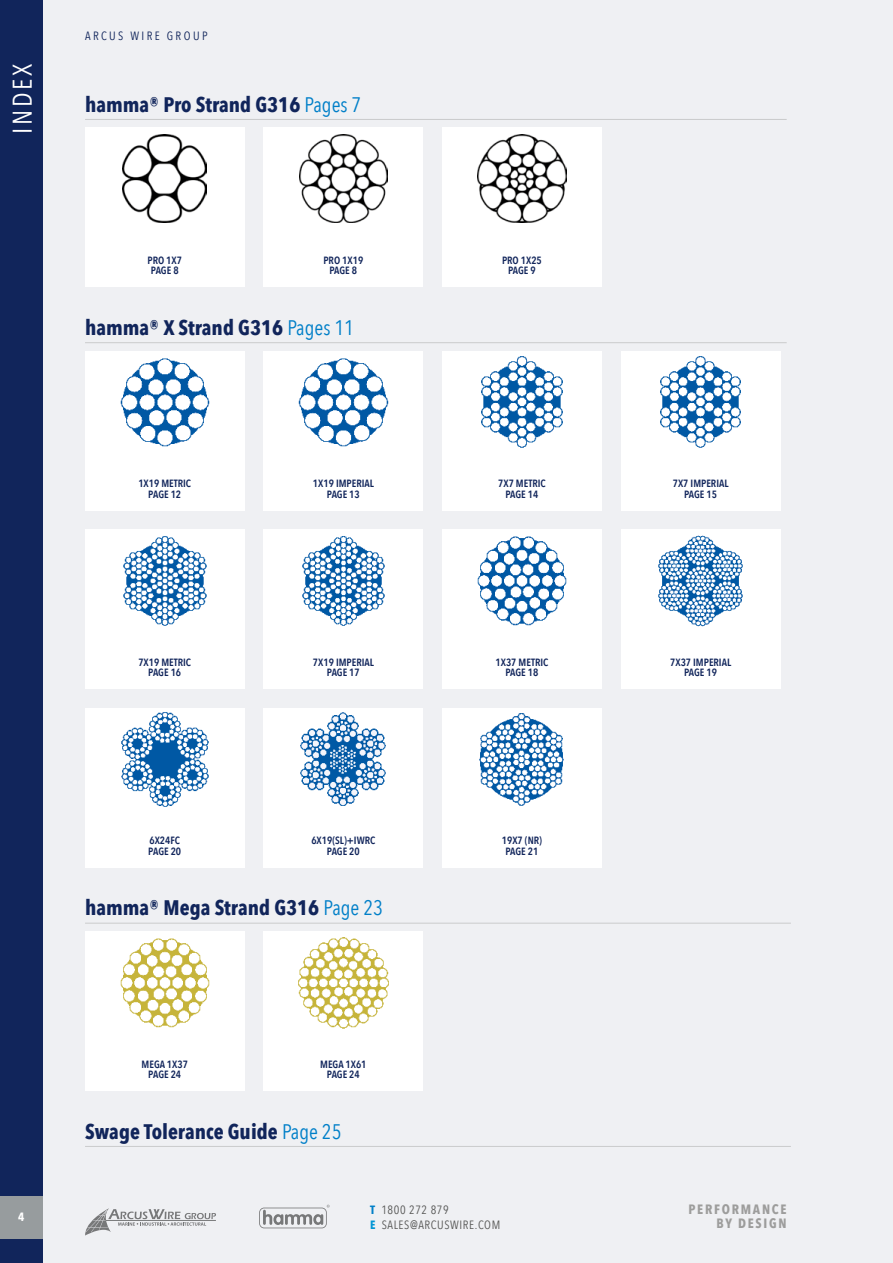
<style>
.page{position:relative;width:893px;height:1263px;background:#eff0f3}
.page>*{position:absolute;margin:0;border:0;box-sizing:border-box;transform-origin:0 0}
.t1{font:27px "Avenir Next Condensed";letter-spacing:.1em;color:#fff}
.t2{font:700 21px "Avenir Next Condensed";color:#11255b}
.t3{font:700 13.5px/13.5px "Avenir Next Condensed";letter-spacing:.13em;color:#9d9d9c;text-align:right}
.t4{font:12px/15px "Avenir Next Condensed";letter-spacing:.05em;color:#575756}
.t5{font:12px "Avenir Next Condensed";letter-spacing:.2em;color:#11255b}
.t6{font:700 12px "Avenir Next Condensed";color:#fff}
.t7{font:600 10.5px/10.5px "Avenir Next Condensed";color:#11255b;text-align:center}
.s1{font-weight:400;color:#007fc8}
.s2{font-weight:700;color:#007fc8}
.s3{font-weight:700;color:#0095d4}
</style>
<div class="page">
<div style="left:0;top:0;width:43px;height:1263px;background:#11255b"></div>
<svg style="left:259px;top:1205px;width:71px;height:23px"></svg>
<svg style="left:85px;top:1208px;width:131px;height:27px"></svg>
<div style="left:0;top:1196px;width:43px;height:43px;background:#979c9e"></div>
<hr style="left:85px;top:119px;width:702px;height:1px;background:#cacbcc">
<div style="left:85px;top:128px;width:159px;height:159px;background:#fff"></div>
<div style="left:85px;top:351px;width:159px;height:159px;background:#fff"></div>
<div style="left:442px;top:529px;width:160px;height:160px;background:#fff"></div>
<div style="left:621px;top:351px;width:159px;height:159px;background:#fff"></div>
<div style="left:264px;top:708px;width:159px;height:159px;background:#fff"></div>
<div style="left:264px;top:128px;width:159px;height:159px;background:#fff"></div>
<div style="left:264px;top:351px;width:159px;height:159px;background:#fff"></div>
<div style="left:621px;top:529px;width:159px;height:160px;background:#fff"></div>
<div style="left:85px;top:529px;width:159px;height:160px;background:#fff"></div>
<div style="left:442px;top:708px;width:160px;height:159px;background:#fff"></div>
<div style="left:442px;top:128px;width:160px;height:159px;background:#fff"></div>
<div style="left:442px;top:351px;width:160px;height:159px;background:#fff"></div>
<div style="left:85px;top:708px;width:159px;height:159px;background:#fff"></div>
<div style="left:264px;top:529px;width:159px;height:160px;background:#fff"></div>
<img style="left:123px;top:135px;width:84px;height:88px">
<img style="left:120px;top:358px;width:90px;height:89px">
<img style="left:477px;top:536px;width:90px;height:90px">
<img style="left:660px;top:356px;width:81px;height:92px">
<img style="left:301px;top:712px;width:85px;height:93px">
<img style="left:299px;top:135px;width:89px;height:88px">
<img style="left:298px;top:358px;width:91px;height:89px">
<img style="left:658px;top:535px;width:85px;height:92px">
<img style="left:123px;top:536px;width:84px;height:90px">
<img style="left:479px;top:713px;width:85px;height:93px">
<img style="left:478px;top:134px;width:88px;height:89px">
<img style="left:481px;top:356px;width:82px;height:92px">
<img style="left:121px;top:712px;width:88px;height:95px">
<img style="left:302px;top:536px;width:83px;height:90px">
<hr style="left:85px;top:342px;width:702px;height:1px;background:#cacbcc">
<div style="left:85px;top:931px;width:159px;height:160px;background:#fff"></div>
<div style="left:264px;top:931px;width:159px;height:160px;background:#fff"></div>
<img style="left:120px;top:938px;width:90px;height:90px">
<img style="left:298px;top:937px;width:91px;height:92px">
<hr style="left:85px;top:923px;width:706px;height:1px;background:#cacbcc">
<hr style="left:85px;top:1146px;width:706px;height:1px;background:#cacbcc">
<h1 class="t1" style="left:-1px;top:134px;width:72px;rotate:-90deg">INDEX</h1>
<p class="t5" style="left:85px;top:26px;width:124px">ARCUS WIRE GROUP</p>
<h2 class="t2" style="left:85px;top:91px;width:278px">hamma® Pro Strand G316 <span class="s1">Pages 7</span></h2>
<p class="t7" style="left:147px;top:255px;width:36px">PRO 1X7<br>PAGE 8</p>
<p class="t7" style="left:323px;top:255px;width:41px">PRO 1X19<br>PAGE 8</p>
<h2 class="t2" style="left:85px;top:315px;width:271px">hamma® X Strand G316 <span class="s1">Pages 11</span></h2>
<p class="t7" style="left:138px;top:478px;width:54px">1X19 METRIC<br>PAGE 12</p>
<p class="t7" style="left:313px;top:478px;width:63px">1X19 IMPERIAL<br>PAGE 13</p>
<p class="t7" style="left:502px;top:255px;width:41px">PRO 1X25<br>PAGE 9</p>
<p class="t7" style="left:498px;top:478px;width:49px">7X7 METRIC<br>PAGE 14</p>
<p class="t7" style="left:673px;top:478px;width:57px">7X7 IMPERIAL<br>PAGE 15</p>
<p class="t7" style="left:138px;top:656px;width:54px">7X19 METRIC<br>PAGE 16</p>
<p class="t7" style="left:313px;top:656px;width:63px">7X19 IMPERIAL<br>PAGE 17</p>
<p class="t7" style="left:496px;top:656px;width:54px">1X37 METRIC<br>PAGE 18</p>
<p class="t7" style="left:670px;top:656px;width:63px">7X37 IMPERIAL<br>PAGE 19</p>
<p class="t6" style="left:18px;top:1209px;width:8px">4</p>
<p class="t7" style="left:148px;top:835px;width:34px;text-align:left">6X24FC<br>PAGE 20</p>
<p class="t7" style="left:311px;top:835px;width:65px">6X19(SL)+IWRC<br>PAGE 20</p>
<h2 class="t2" style="left:85px;top:895px;width:300px">hamma® Mega Strand G316 <span class="s1">Page 23</span></h2>
<p class="t7" style="left:142px;top:1058px;width:48px">MEGA 1X37<br>PAGE 24</p>
<p class="t7" style="left:320px;top:1058px;width:48px">MEGA 1X61<br>PAGE 24</p>
<h2 class="t2" style="left:85px;top:1118px;width:258px">Swage Tolerance Guide <span class="s1">Page 25</span></h2>
<p class="t7" style="left:502px;top:835px;width:42px">19X7 (NR)<br>PAGE 21</p>
<p class="t4" style="left:370px;top:1201px;width:132px"><span class="s2">T</span> 1800 272 879<br><span class="s3">E</span> SALES@ARCUSWIRE.COM</p>
<p class="t3" style="left:688px;top:1202px;width:100px">PERFORMANCE<br>BY DESIGN</p>
</div>
